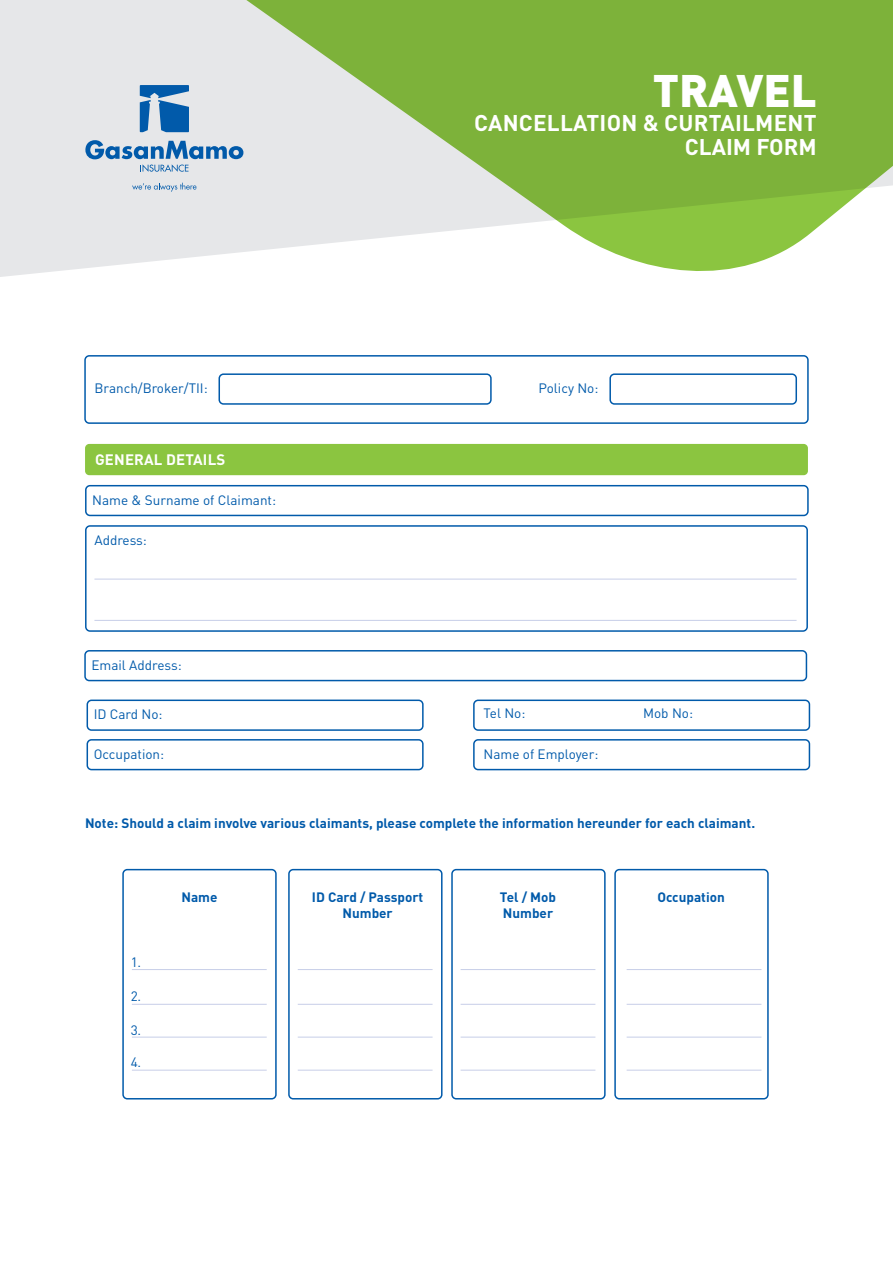
<style>
.page{position:relative;width:893px;height:1263px;background:#fff}
.page>*{position:absolute;margin:0;border:0;box-sizing:border-box;transform-origin:0 0}
.t1{font:900 45px "DIN Pro";color:#fff}
.t2{font:700 22.5px "DIN Pro";letter-spacing:.01em;color:#fff}
.t3{font:700 15px "DIN Pro";letter-spacing:.01em;color:#fff}
.t4{font:700 13.5px "DIN Pro";color:#015aaa}
.t5{font:13.5px "DIN Pro";color:#015aaa}
</style>
<div class="page">
<div style="left:85px;top:485px;width:724px;height:31px;border:2px solid #015aaa;border-radius:4px"></div>
<div style="left:84px;top:650px;width:723px;height:31px;border:2px solid #015aaa;border-radius:4px"></div>
<svg style="left:0;top:0;width:893px;height:277px;background:#b6d197"></svg>
<div style="left:84px;top:355px;width:725px;height:69px;border:2px solid #015aaa;border-radius:4px"></div>
<div style="left:218px;top:373px;width:274px;height:32px;border:2px solid #015aaa;border-radius:4px"></div>
<div style="left:609px;top:373px;width:188px;height:32px;border:2px solid #015aaa;border-radius:4px"></div>
<div style="left:85px;top:444px;width:723px;height:31px;background:#8bc540;border-radius:4px"></div>
<div style="left:85px;top:525px;width:723px;height:107px;border:2px solid #015aaa;border-radius:4px"></div>
<hr style="left:94px;top:579px;width:702px;height:1px;background:#c7cee8">
<hr style="left:94px;top:620px;width:702px;height:1px;background:#c7cee8">
<svg style="left:85px;top:140px;width:158px;height:32px;background:#a1bcd6"></svg>
<svg style="left:132px;top:183px;width:65px;height:9px"></svg>
<svg style="left:140px;top:85px;width:49px;height:47px;background:#4886bd"></svg>
<div style="left:288px;top:869px;width:155px;height:230px;border:2px solid #015aaa;border-radius:4px"></div>
<div style="left:122px;top:869px;width:155px;height:230px;border:2px solid #015aaa;border-radius:4px"></div>
<div style="left:451px;top:869px;width:155px;height:230px;border:2px solid #015aaa;border-radius:4px"></div>
<div style="left:614px;top:869px;width:155px;height:230px;border:2px solid #015aaa;border-radius:4px"></div>
<hr style="left:298px;top:969px;width:135px;height:1px;background:#c7cee8">
<hr style="left:132px;top:969px;width:135px;height:1px;background:#c7cee8">
<hr style="left:461px;top:969px;width:134px;height:1px;background:#c7cee8">
<hr style="left:627px;top:969px;width:134px;height:1px;background:#c7cee8">
<hr style="left:298px;top:1004px;width:135px;height:1px;background:#c7cee8">
<hr style="left:132px;top:1004px;width:135px;height:1px;background:#c7cee8">
<hr style="left:461px;top:1004px;width:134px;height:1px;background:#c7cee8">
<hr style="left:627px;top:1004px;width:134px;height:1px;background:#c7cee8">
<hr style="left:298px;top:1037px;width:135px;height:1px;background:#c7cee8">
<hr style="left:132px;top:1037px;width:135px;height:1px;background:#c7cee8">
<hr style="left:461px;top:1037px;width:134px;height:1px;background:#c7cee8">
<hr style="left:627px;top:1037px;width:134px;height:1px;background:#c7cee8">
<hr style="left:298px;top:1070px;width:135px;height:1px;background:#c7cee8">
<hr style="left:132px;top:1070px;width:135px;height:1px;background:#c7cee8">
<hr style="left:461px;top:1070px;width:134px;height:1px;background:#c7cee8">
<hr style="left:627px;top:1070px;width:134px;height:1px;background:#c7cee8">
<div style="left:473px;top:699px;width:337px;height:32px;border:2px solid #015aaa;border-radius:4px"></div>
<div style="left:473px;top:739px;width:337px;height:31px;border:2px solid #015aaa;border-radius:4px"></div>
<div style="left:87px;top:699px;width:337px;height:32px;border:2px solid #015aaa;border-radius:4px"></div>
<div style="left:87px;top:739px;width:337px;height:31px;border:2px solid #015aaa;border-radius:4px"></div>
<p class="t5" style="left:94px;top:379px;width:115px">Branch/Broker/TII:</p>
<p class="t3" style="left:95px;top:449px;width:132px">GENERAL DETAILS</p>
<p class="t5" style="left:92px;top:490px;width:185px">Name &amp; Surname of Claimant:</p>
<p class="t5" style="left:94px;top:531px;width:54px">Address:</p>
<p class="t5" style="left:91px;top:655px;width:92px">Email Address:</p>
<p class="t5" style="left:94px;top:705px;width:70px">ID Card No:</p>
<p class="t5" style="left:94px;top:745px;width:72px">Occupation:</p>
<p class="t1" style="left:653px;top:60px;width:165px">TRAVEL</p>
<p class="t2" style="left:474px;top:108px;width:344px">CANCELLATION &amp; CURTAILMENT</p>
<p class="t2" style="left:685px;top:132px;width:133px">CLAIM FORM</p>
<p class="t5" style="left:538px;top:379px;width:62px">Policy No:</p>
<p class="t5" style="left:483px;top:704px;width:43px">Tel No:</p>
<p class="t5" style="left:643px;top:704px;width:51px">Mob No:</p>
<p class="t5" style="left:483px;top:745px;width:116px">Name of Employer:</p>
<p class="t4" style="left:85px;top:814px;width:672px">Note: Should a claim involve various claimants, please complete the information hereunder for each claimant.</p>
<p class="t5" style="left:131px;top:953px;width:12px">1.</p>
<p class="t5" style="left:131px;top:987px;width:12px">2.</p>
<p class="t5" style="left:131px;top:1020px;width:12px">3.</p>
<p class="t5" style="left:131px;top:1053px;width:12px">4.</p>
<p class="t4" style="left:312px;top:887px;width:113px">ID Card / Passport</p>
<p class="t4" style="left:342px;top:904px;width:52px">Number</p>
<p class="t4" style="left:181px;top:888px;width:38px">Name</p>
<p class="t4" style="left:500px;top:888px;width:58px">Tel / Mob</p>
<p class="t4" style="left:503px;top:904px;width:52px">Number</p>
<p class="t4" style="left:657px;top:888px;width:69px">Occupation</p>
</div>
